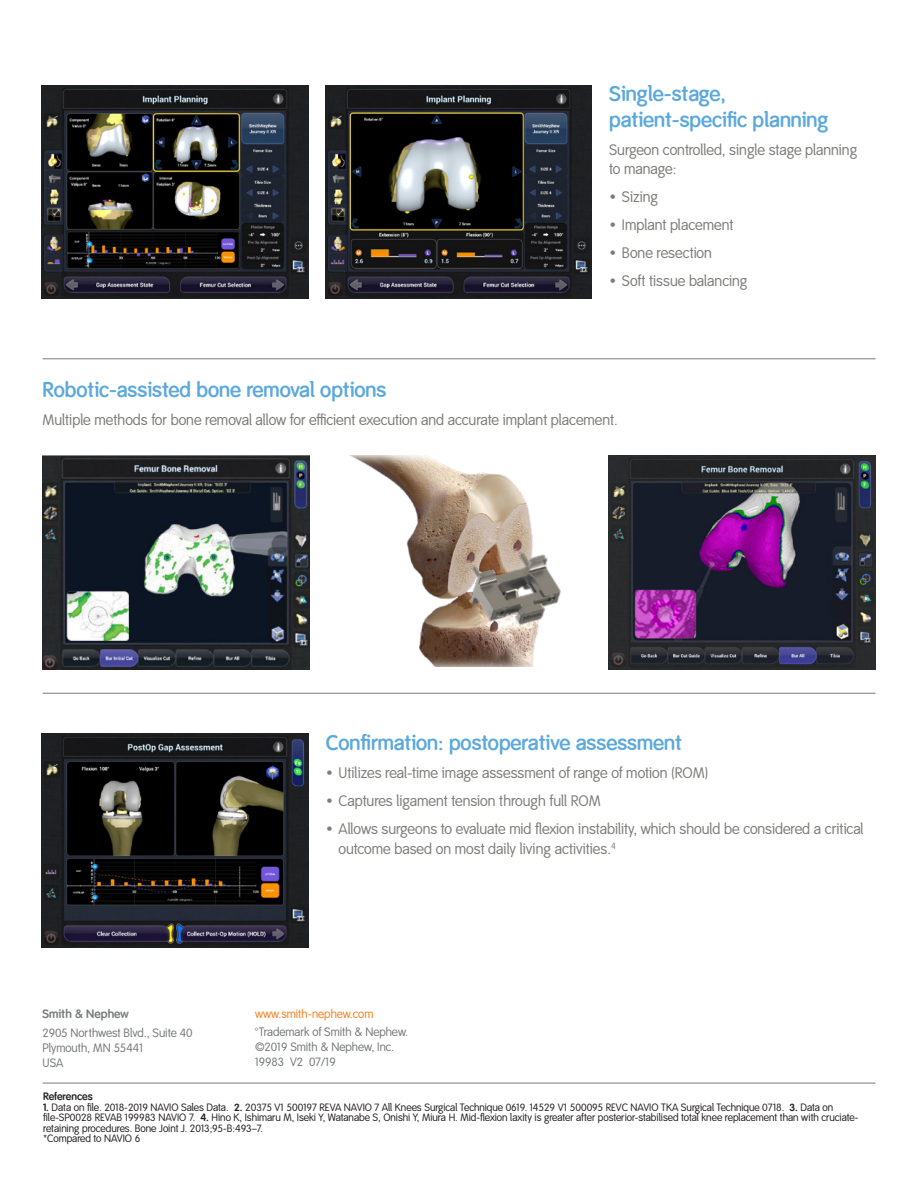
<style>
.page{position:relative;width:918px;height:1188px;background:#fff}
.page>*{position:absolute;margin:0;border:0;box-sizing:border-box;transform-origin:0 0}
.Heading_2{font:600 21px/25.5px "Smith&Nephew";color:#5ba8dc}
.Body{font:15px/19.5px "Smith&Nephew";color:#7d7d7b}
.Pa0{font:12px/18px "Smith&Nephew LF";color:#76787b}
.Pa0-2{font:700 12px "Smith&Nephew LF";color:#76787b}
.Reference{font:10.5px/10.5px "Smith&Nephew";color:#231f20}
.Reference-2{font:700 10.5px "Smith&Nephew";color:#231f20}
.s1{color:#f58220}
.s2{font-weight:700}
</style>
<div class="page">
<hr style="left:43px;top:1083px;width:832px;height:1px;background:#76787b">
<img style="left:325px;top:85px;width:266px;height:213px">
<img style="left:42px;top:85px;width:266px;height:213px">
<hr style="left:43px;top:358px;width:833px;height:1px;background:#76787b">
<hr style="left:43px;top:693px;width:833px;height:1px;background:#76787b">
<img style="left:608px;top:455px;width:267px;height:214px">
<img style="left:43px;top:455px;width:267px;height:214px">
<img style="left:349px;top:455px;width:186px;height:212px">
<img style="left:453px;top:526px;width:108px;height:121px">
<img style="left:42px;top:734px;width:267px;height:214px">
<p class="Heading_2" style="left:609px;top:82px;width:221px">Single-stage, patient-specific planning</p>
<p class="Body" style="left:609px;top:140px;width:250px">Surgeon controlled, single stage planning to manage:</p>
<p class="Body" style="left:609px;top:188px;width:50px">• Sizing</p>
<p class="Body" style="left:609px;top:216px;width:126px">• Implant placement</p>
<p class="Body" style="left:609px;top:244px;width:104px">• Bone resection</p>
<p class="Body" style="left:609px;top:272px;width:140px">• Soft tissue balancing</p>
<p class="Heading_2" style="left:43px;top:377px;width:345px">Robotic-assisted bone removal options</p>
<p class="Body" style="left:43px;top:410px;width:577px">Multiple methods for bone removal allow for efficient execution and accurate implant placement.</p>
<p class="Pa0-2" style="left:43px;top:1007px;width:88px">Smith &amp; Nephew</p>
<p class="Pa0" style="left:43px;top:1025px;width:151px">2905 Northwest Blvd., Suite 40</p>
<p class="Pa0" style="left:43px;top:1040px;width:102px">Plymouth, MN 55441</p>
<p class="Pa0" style="left:43px;top:1055px;width:22px">USA</p>
<p class="Heading_2" style="left:326px;top:731px;width:358px">Confirmation: postoperative assessment</p>
<p class="Body" style="left:326px;top:764px;width:384px">• Utilizes real-time image assessment of range of motion (ROM)</p>
<p class="Body" style="left:326px;top:792px;width:276px">• Captures ligament tension through full ROM</p>
<p class="Body" style="left:339px;top:820px;width:526px;text-indent:-13px">• Allows surgeons to evaluate mid flexion instability, which should be considered a critical outcome based on most daily living activities.<sup>4</sup></p>
<p class="Pa0" style="left:255px;top:1005px;width:155px"><span class="s1">www.smith-nephew.com </span>™Trademark of Smith &amp; Nephew.</p>
<p class="Pa0" style="left:255px;top:1040px;width:141px;line-height:15px">©2019 Smith &amp; Nephew, Inc.<br>19983 V2 07/19</p>
<p class="Reference-2" style="left:43px;top:1090px;width:51px">References</p>
<p class="Reference" style="left:43px;top:1102px;width:817px"><span class="s2">1.</span> Data on file. 2018-2019 NAVIO Sales Data. <span class="s2">2.</span> 20375 V1 500197 REVA NAVIO 7 All Knees Surgical Technique 0619. 14529 V1 500095 REVC NAVIO TKA Surgical Technique 0718. <span class="s2">3.</span> Data on file-SP0028 REVAB 199983 NAVIO 7. <span class="s2">4.</span> Hino K, Ishimaru M, Iseki Y, Watanabe S, Onishi Y, Miura H. Mid-flexion laxity is greater after posterior-stabilised total knee replacement than with cruciate&shy;retaining procedures. Bone Joint J. 2013;95-B:493–7.<br>*Compared to NAVIO 6</p>
</div>
